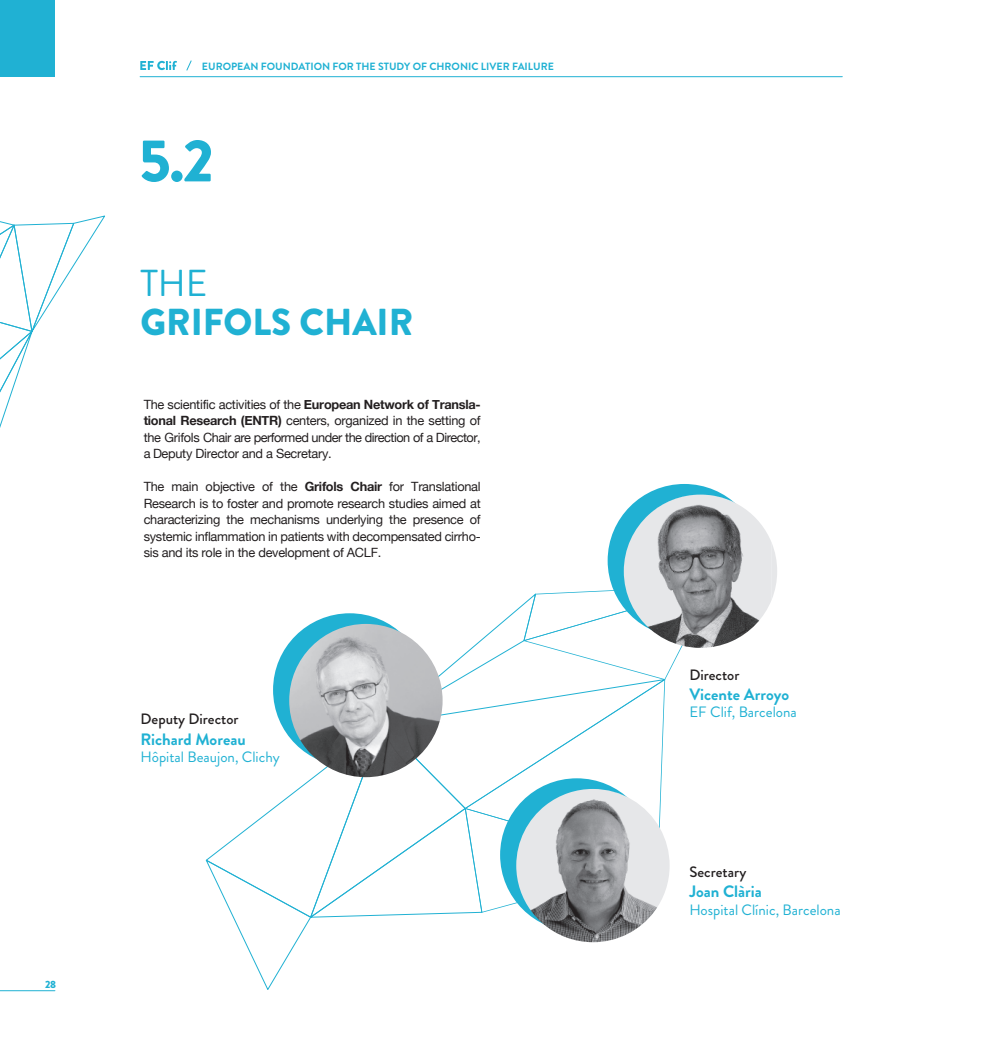
<style>
.page{position:relative;width:983px;height:1046px;background:#fff}
.page>*{position:absolute;margin:0;border:0;box-sizing:border-box;transform-origin:0 0}
.t1{font:900 60px "Brandon Grotesque";color:#20b1d3}
.t2{font:900 37.5px "Brandon Grotesque";color:#20b1d3}
.t3{font:37.5px "Brandon Grotesque";color:#20b1d3}
.t4{font:700 16.5px "Brandon Grotesque";color:#20b1d3}
.t5{font:15px "Brandon Grotesque";color:#20b1d3}
.t6{font:500 15px "Brandon Grotesque";color:#231f20}
.t7{font:12.75px/16.5px "Helvetica Neue";letter-spacing:-.02em;color:#231f20;text-align:justify}
.t8{font:700 10.5px "Brandon Grotesque";color:#20b1d3}
.t9{font:900 10.5px "Brandon Grotesque";color:#20b1d3}
.s1{font-weight:700}
</style>
<div class="page">
<div style="left:607px;top:484px;width:153px;height:153px;background:#20b1d3;border-radius:50%"></div>
<img style="left:623px;top:495px;width:128px;height:19px">
<svg style="left:205px;top:514px;width:572px;height:476px"></svg>
<img style="left:516px;top:789px;width:153px;height:153px">
<svg style="left:0;top:215px;width:105px;height:213px"></svg>
<hr style="left:140px;top:76px;width:702px;height:1px;background:#20b1d3">
<div style="left:0;top:0;width:55px;height:77px;background:#20b1d3"></div>
<svg style="left:140px;top:61px;width:37px;height:9px"></svg>
<svg style="left:186px;top:60px;width:6px;height:11px"></svg>
<hr style="left:0;top:990px;width:55px;height:1px;background:#20b1d3">
<p class="t8" style="left:202px;top:59px;width:353px">EUROPEAN FOUNDATION FOR THE STUDY OF CHRONIC LIVER FAILURE</p>
<h1 class="t1" style="left:139px;top:118px;width:76px">5.2</h1>
<h2 class="t3" style="left:140px;top:257px;width:69px">THE</h2>
<h2 class="t2" style="left:140px;top:295px;width:274px">GRIFOLS CHAIR</h2>
<p class="t7" style="left:144px;top:397px;width:338px">The scientific activities of the <span class="s1">European Network of Transla&shy;tional Research (ENTR)</span> centers, organized in the setting of the Grifols Chair are performed under the direction of a Director, a Deputy Director and a Secretary.</p>
<p class="t7" style="left:144px;top:479px;width:338px">The main objective of the <span class="s1">Grifols Chair</span> for Translational Research is to foster and promote research studies aimed at characterizing the mechanisms underlying the presence of systemic inflammation in patients with decompensated cirrho&shy;sis and its role in the development of ACLF.</p>
<p class="t6" style="left:141px;top:709px;width:99px">Deputy Director</p>
<p class="t4" style="left:140px;top:728px;width:107px">Richard Moreau</p>
<p class="t5" style="left:140px;top:746px;width:141px">Hôpital Beaujon, Clichy</p>
<p class="t9" style="left:45px;top:976px;width:13px">28</p>
<p class="t6" style="left:689px;top:664px;width:51px">Director</p>
<p class="t4" style="left:689px;top:683px;width:101px">Vicente Arroyo</p>
<p class="t5" style="left:689px;top:702px;width:109px">EF Clif, Barcelona</p>
<p class="t6" style="left:689px;top:861px;width:58px">Secretary</p>
<p class="t4" style="left:689px;top:880px;width:74px">Joan Clària</p>
<p class="t5" style="left:689px;top:899px;width:153px">Hospital Clínic, Barcelona</p>
</div>
